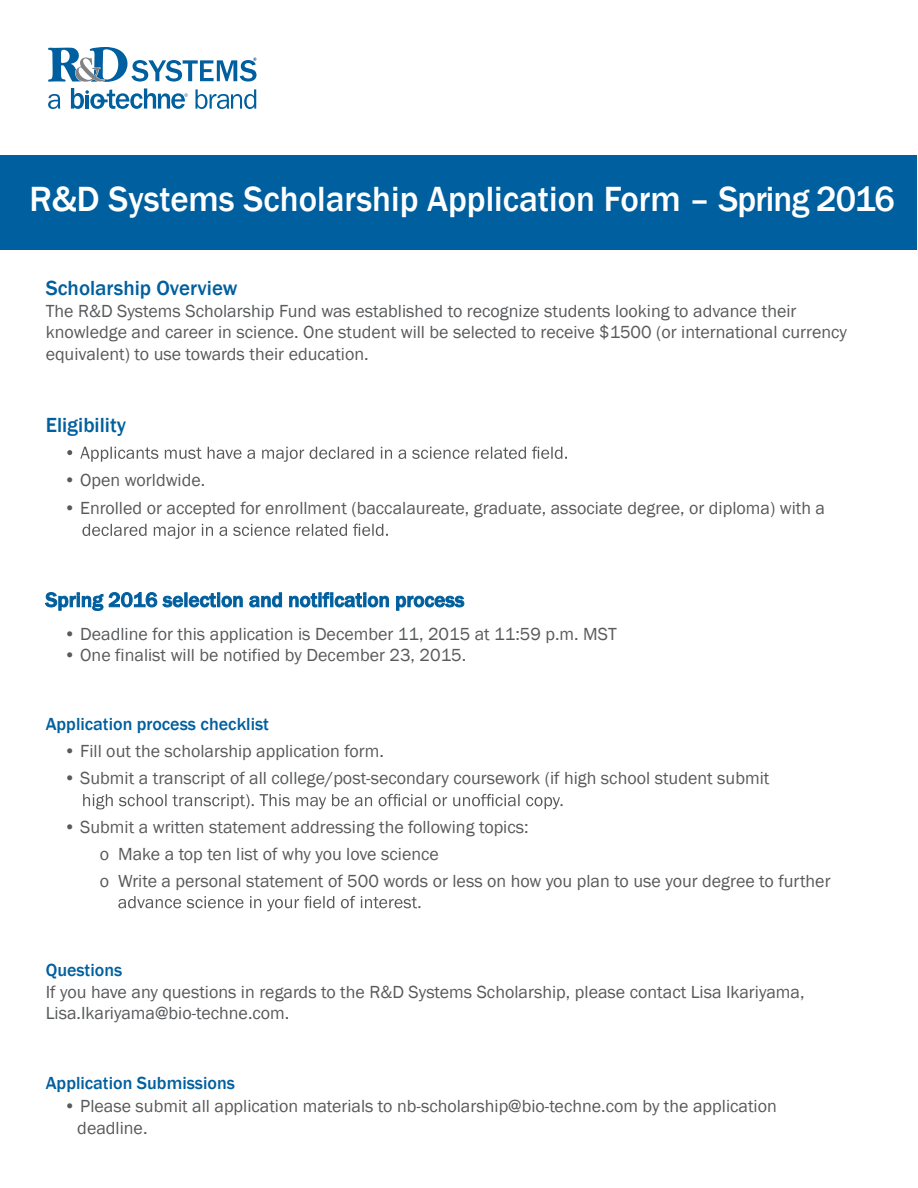
<style>
.page{position:relative;width:918px;height:1188px;background:#fff}
.page>*{position:absolute;margin:0;border:0;box-sizing:border-box;transform-origin:0 0}
.t1{font:500 36px "Franklin Gothic";color:#fff}
.t2{font:500 21px "Franklin Gothic";color:#005f9e}
.t3{font:18px/21.6px "Franklin Gothic";color:#58595b}
.t4{font:500 18px "Franklin Gothic";color:#005f9e}
</style>
<div class="page">
<div style="left:1px;top:155px;width:916px;height:95px;background:#005f9e"></div>
<svg style="left:45px;top:592px;width:58px;height:19px"></svg>
<svg style="left:109px;top:592px;width:48px;height:15px"></svg>
<svg style="left:163px;top:593px;width:79px;height:14px"></svg>
<svg style="left:250px;top:593px;width:32px;height:14px"></svg>
<svg style="left:289px;top:592px;width:100px;height:15px"></svg>
<svg style="left:396px;top:596px;width:68px;height:14px"></svg>
<svg style="left:67px;top:446px;width:500px;height:16px"></svg>
<svg style="left:82px;top:524px;width:306px;height:15px"></svg>
<svg style="left:83px;top:794px;width:480px;height:15px"></svg>
<svg style="left:118px;top:896px;width:302px;height:15px"></svg>
<svg style="left:48px;top:47px;width:209px;height:35px"></svg>
<svg style="left:48px;top:94px;width:12px;height:15px"></svg>
<svg style="left:195px;top:89px;width:61px;height:20px"></svg>
<svg style="left:71px;top:88px;width:117px;height:21px"></svg>
<h1 class="t1" style="left:30px;top:177px;width:867px">R&amp;D Systems Scholarship Application Form – Spring 2016</h1>
<p class="t2" style="left:46px;top:275px;width:193px">Scholarship Overview</p>
<p class="t3" style="left:46px;top:300px;width:803px">The R&amp;D Systems Scholarship Fund was established to recognize students looking to advance their knowledge and career in science. One student will be selected to receive $1500 (or international currency equivalent) to use towards their education.</p>
<p class="t2" style="left:46px;top:412px;width:82px">Eligibility</p>
<p class="t3" style="left:64px;top:469px;width:143px">• Open worldwide.</p>
<p class="t3" style="left:64px;top:498px;width:763px">• Enrolled or accepted for enrollment (baccalaureate, graduate, associate degree, or diploma) with a</p>
<p class="t3" style="left:64px;top:623px;width:555px">• Deadline for this application is December 11, 2015 at 11:59 p.m. MST</p>
<p class="t3" style="left:64px;top:645px;width:404px">• One finalist will be notified by December 23, 2015.</p>
<p class="t4" style="left:46px;top:712px;width:225px">Application process checklist</p>
<p class="t3" style="left:64px;top:740px;width:322px">• Fill out the scholarship application form.</p>
<p class="t3" style="left:64px;top:767px;width:707px">• Submit a transcript of all college/post-secondary coursework (if high school student submit</p>
<p class="t3" style="left:100px;top:814px;width:732px;line-height:27px;text-indent:-36px">• Submit a written statement addressing the following topics:<br>o Make a top ten list of why you love science<br>o Write a personal statement of 500 words or less on how you plan to use your degree to further</p>
<p class="t4" style="left:46px;top:959px;width:78px">Questions</p>
<p class="t3" style="left:46px;top:981px;width:760px">If you have any questions in regards to the R&amp;D Systems Scholarship, please contact Lisa Ikariyama,<br>Lisa.Ikariyama@bio-techne.com.</p>
<p class="t4" style="left:46px;top:1072px;width:191px">Application Submissions</p>
<p class="t3" style="left:77px;top:1095px;width:701px;line-height:22.5px;text-indent:-14px">• Please submit all application materials to nb-scholarship@bio-techne.com by the application deadline.</p>
</div>
